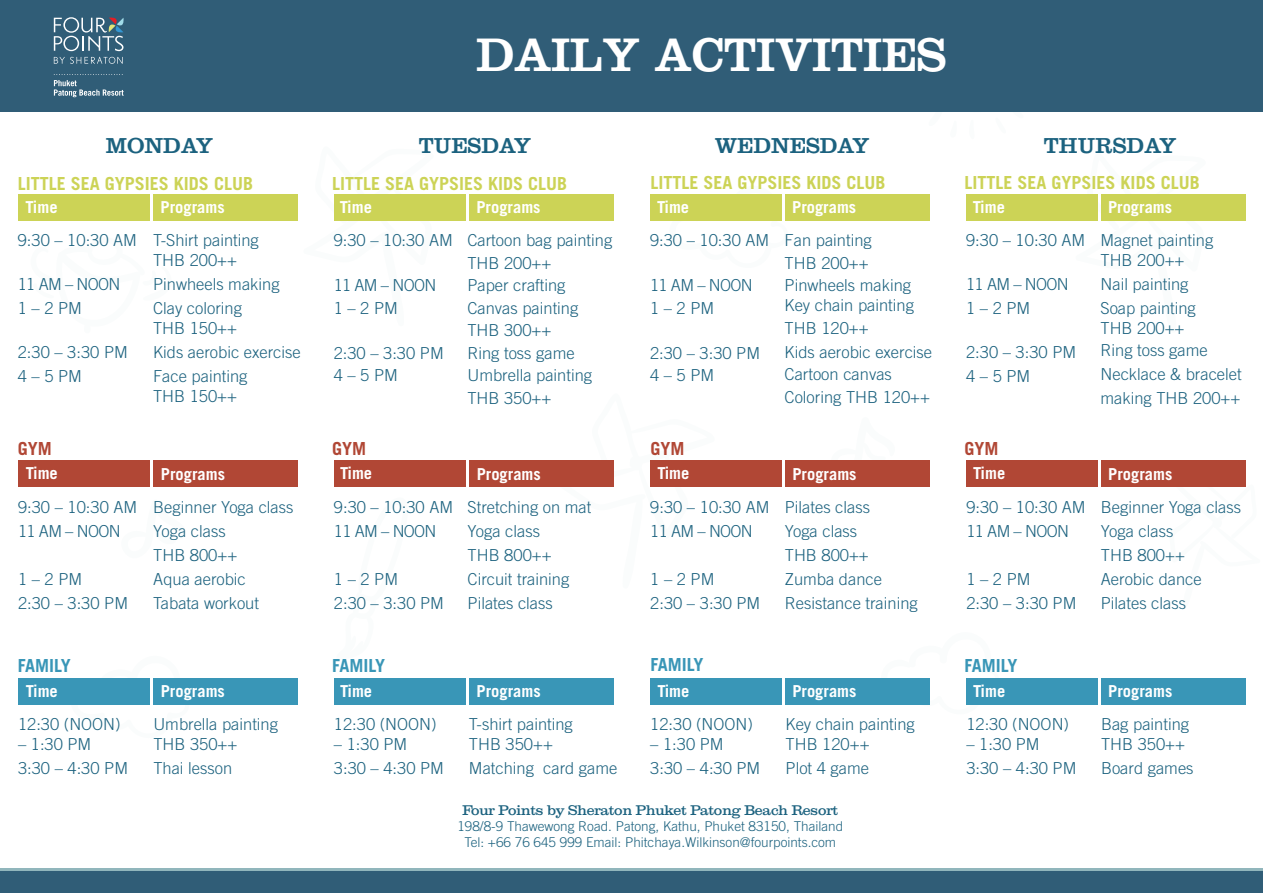
<style>
.page{position:relative;width:1263px;height:893px;background:#fff}
.page>*{position:absolute;margin:0;border:0;box-sizing:border-box;transform-origin:0 0}
.t1{font:48.9px "Clarendon LT Std";letter-spacing:-.01em;color:#fff}
.t2{font:22.5px "Clarendon LT Std";color:#1c627f}
.t3{font:700 18px "Trade Gothic LT Std";color:#ccd356}
.t4{font:700 18px "Trade Gothic LT Std";color:#3996b7}
.t5{font:700 18px "Trade Gothic LT Std";color:#b14735}
.t6{font:300 16.5px/24px "Trade Gothic LT Std";color:#1c627f}
.t7{font:700 16.5px "Trade Gothic LT Std";color:#fff}
.t8{font:300 16.5px/24px "Trade Gothic LT Std";letter-spacing:-.04em;color:#1c627f}
.t9{font:300 13.5px/16.2px "Trade Gothic LT Std";color:#1c627f;text-align:center}
.t10{font:13.5px "Clarxndon";color:#1c627f}
</style>
<div class="page">
<svg style="left:334px;top:194px;width:100px;height:1px"></svg>
<svg style="left:1075px;top:194px;width:131px;height:1px"></svg>
<svg style="left:669px;top:194px;width:120px;height:1px"></svg>
<svg style="left:880px;top:704px;width:120px;height:1px"></svg>
<svg style="left:70px;top:704px;width:120px;height:1px"></svg>
<div style="left:0;top:0;width:1263px;height:112px;background:#305d77"></div>
<div style="left:18px;top:195px;width:131px;height:26px;background:#ccd356"></div>
<div style="left:18px;top:460px;width:131px;height:27px;background:#b14735"></div>
<div style="left:18px;top:678px;width:132px;height:26px;background:#3996b7"></div>
<div style="left:153px;top:195px;width:144px;height:26px;background:#ccd356"></div>
<div style="left:153px;top:460px;width:144px;height:27px;background:#b14735"></div>
<div style="left:153px;top:678px;width:144px;height:26px;background:#3996b7"></div>
<div style="left:334px;top:195px;width:131px;height:26px;background:#ccd356"></div>
<div style="left:334px;top:460px;width:131px;height:27px;background:#b14735"></div>
<div style="left:334px;top:678px;width:131px;height:26px;background:#3996b7"></div>
<div style="left:469px;top:195px;width:144px;height:26px;background:#ccd356"></div>
<div style="left:469px;top:460px;width:144px;height:27px;background:#b14735"></div>
<div style="left:469px;top:678px;width:144px;height:26px;background:#3996b7"></div>
<div style="left:650px;top:195px;width:132px;height:26px;background:#ccd356"></div>
<div style="left:650px;top:460px;width:132px;height:27px;background:#b14735"></div>
<div style="left:650px;top:678px;width:132px;height:26px;background:#3996b7"></div>
<div style="left:785px;top:195px;width:145px;height:26px;background:#ccd356"></div>
<div style="left:785px;top:460px;width:145px;height:27px;background:#b14735"></div>
<div style="left:786px;top:678px;width:144px;height:26px;background:#3996b7"></div>
<div style="left:966px;top:195px;width:132px;height:26px;background:#ccd356"></div>
<div style="left:966px;top:460px;width:132px;height:27px;background:#b14735"></div>
<div style="left:966px;top:678px;width:132px;height:26px;background:#3996b7"></div>
<div style="left:1101px;top:195px;width:145px;height:26px;background:#ccd356"></div>
<div style="left:1101px;top:460px;width:145px;height:27px;background:#b14735"></div>
<div style="left:1101px;top:678px;width:145px;height:26px;background:#3996b7"></div>
<svg style="left:53px;top:17px;width:71px;height:80px"></svg>
<div style="left:1px;top:871px;width:1262px;height:22px;background:#305d77"></div>
<hr style="left:1px;top:868px;width:1262px;height:3px;background:#91b6bc">
<h1 class="t1" style="left:476px;top:26px;width:472px">DAILY ACTIVITIES</h1>
<h2 class="t2" style="left:106px;top:133px;width:109px">MONDAY</h2>
<h2 class="t2" style="left:419px;top:133px;width:114px">TUESDAY</h2>
<h2 class="t2" style="left:715px;top:133px;width:157px">WEDNESDAY</h2>
<h2 class="t2" style="left:1044px;top:133px;width:134px">THURSDAY</h2>
<p class="t3" style="left:18px;top:172px;width:237px">LITTLE SEA GYPSIES KIDS CLUB</p>
<p class="t3" style="left:650px;top:172px;width:237px">LITTLE SEA GYPSIES KIDS CLUB</p>
<p class="t3" style="left:964px;top:172px;width:237px">LITTLE SEA GYPSIES KIDS CLUB</p>
<p class="t3" style="left:332px;top:172px;width:237px">LITTLE SEA GYPSIES KIDS CLUB</p>
<p class="t7" style="left:26px;top:197px;width:34px">Time</p>
<p class="t7" style="left:340px;top:197px;width:34px">Time</p>
<p class="t7" style="left:657px;top:197px;width:34px">Time</p>
<p class="t7" style="left:973px;top:197px;width:34px">Time</p>
<p class="t7" style="left:161px;top:197px;width:66px">Programs</p>
<p class="t7" style="left:476px;top:197px;width:66px">Programs</p>
<p class="t7" style="left:792px;top:197px;width:66px">Programs</p>
<p class="t7" style="left:1108px;top:197px;width:66px">Programs</p>
<p class="t6" style="left:18px;top:228px;width:121px">9:30 – 10:30 AM</p>
<p class="t8" style="left:18px;top:272px;width:104px">11 AM – NOON<br>1 – 2 PM</p>
<p class="t6" style="left:18px;top:340px;width:112px">2:30 – 3:30 PM<br>4 – 5 PM</p>
<p class="t6" style="left:153px;top:230px;width:107px;line-height:19.8px">T-Shirt painting<br>THB 200++</p>
<p class="t6" style="left:153px;top:272px;width:128px">Pinwheels making<br>Clay coloring</p>
<p class="t6" style="left:153px;top:316px;width:149px">THB 150++<br>Kids aerobic exercise<br>Face painting</p>
<p class="t6" style="left:153px;top:383px;width:86px">THB 150++</p>
<p class="t6" style="left:334px;top:228px;width:121px">9:30 – 10:30 AM</p>
<p class="t8" style="left:334px;top:274px;width:104px;line-height:22.5px">11 AM – NOON<br>1 – 2 PM</p>
<p class="t6" style="left:334px;top:341px;width:112px;line-height:22.5px">2:30 – 3:30 PM<br>4 – 5 PM</p>
<p class="t6" style="left:467px;top:229px;width:146px;line-height:22.5px">Cartoon bag painting<br>THB 200++<br>Paper crafting<br>Canvas painting<br>THB 300++<br>Ring toss game<br>Umbrella painting<br>THB 350++</p>
<p class="t6" style="left:650px;top:228px;width:121px">9:30 – 10:30 AM</p>
<p class="t8" style="left:650px;top:274px;width:104px;line-height:22.5px">11 AM – NOON<br>1 – 2 PM</p>
<p class="t6" style="left:650px;top:341px;width:112px;line-height:22.5px">2:30 – 3:30 PM<br>4 – 5 PM</p>
<p class="t6" style="left:785px;top:229px;width:128px;line-height:22.5px">Fan painting<br>THB 200++<br>Pinwheels making</p>
<p class="t6" style="left:785px;top:294px;width:131px;line-height:22.5px">Key chain painting<br>THB 120++</p>
<p class="t6" style="left:785px;top:340px;width:149px;line-height:22.5px">Kids aerobic exercise<br>Cartoon canvas<br>Coloring THB 120++</p>
<p class="t6" style="left:966px;top:228px;width:121px">9:30 – 10:30 AM</p>
<p class="t8" style="left:966px;top:272px;width:104px">11 AM – NOON<br>1 – 2 PM</p>
<p class="t6" style="left:966px;top:340px;width:112px">2:30 – 3:30 PM<br>4 – 5 PM</p>
<p class="t6" style="left:1100px;top:230px;width:114px;line-height:19.8px">Magnet painting<br>THB 200++</p>
<p class="t6" style="left:1100px;top:272px;width:97px">Nail painting<br>Soap painting</p>
<p class="t6" style="left:1100px;top:316px;width:109px;line-height:22.5px">THB 200++<br>Ring toss game</p>
<p class="t6" style="left:1100px;top:362px;width:143px">Necklace &amp; bracelet making THB 200++</p>
<p class="t5" style="left:18px;top:437px;width:36px">GYM</p>
<p class="t5" style="left:332px;top:437px;width:36px">GYM</p>
<p class="t5" style="left:650px;top:437px;width:36px">GYM</p>
<p class="t5" style="left:964px;top:437px;width:36px">GYM</p>
<p class="t7" style="left:26px;top:463px;width:34px">Time</p>
<p class="t7" style="left:340px;top:463px;width:34px">Time</p>
<p class="t7" style="left:657px;top:463px;width:34px">Time</p>
<p class="t7" style="left:973px;top:463px;width:34px">Time</p>
<p class="t7" style="left:161px;top:464px;width:66px">Programs</p>
<p class="t7" style="left:477px;top:464px;width:66px">Programs</p>
<p class="t7" style="left:792px;top:464px;width:66px">Programs</p>
<p class="t7" style="left:1108px;top:464px;width:66px">Programs</p>
<p class="t8" style="left:18px;top:495px;width:121px">9:30 – 10:30 AM<br>11 AM – NOON</p>
<p class="t6" style="left:18px;top:567px;width:112px">1 – 2 PM<br>2:30 – 3:30 PM</p>
<p class="t6" style="left:468px;top:495px;width:125px">Stretching on mat<br>Yoga class<br>THB 800++<br>Circuit training<br>Pilates class</p>
<p class="t6" style="left:785px;top:495px;width:134px">Pilates class<br>Yoga class<br>THB 800++<br>Zumba dance<br>Resistance training</p>
<p class="t6" style="left:153px;top:495px;width:142px">Beginner Yoga class<br>Yoga class<br>THB 800++<br>Aqua aerobic<br>Tabata workout</p>
<p class="t6" style="left:1101px;top:495px;width:142px">Beginner Yoga class<br>Yoga class<br>THB 800++<br>Aerobic dance<br>Pilates class</p>
<p class="t8" style="left:334px;top:495px;width:121px">9:30 – 10:30 AM<br>11 AM – NOON</p>
<p class="t6" style="left:334px;top:567px;width:112px">1 – 2 PM<br>2:30 – 3:30 PM</p>
<p class="t8" style="left:650px;top:495px;width:121px">9:30 – 10:30 AM<br>11 AM – NOON</p>
<p class="t6" style="left:650px;top:567px;width:112px">1 – 2 PM<br>2:30 – 3:30 PM</p>
<p class="t8" style="left:966px;top:495px;width:121px">9:30 – 10:30 AM<br>11 AM – NOON</p>
<p class="t6" style="left:966px;top:567px;width:112px">1 – 2 PM<br>2:30 – 3:30 PM</p>
<p class="t4" style="left:18px;top:654px;width:55px">FAMILY</p>
<p class="t4" style="left:332px;top:654px;width:55px">FAMILY</p>
<p class="t4" style="left:650px;top:654px;width:55px">FAMILY</p>
<p class="t4" style="left:964px;top:654px;width:55px">FAMILY</p>
<p class="t7" style="left:26px;top:681px;width:34px">Time</p>
<p class="t7" style="left:340px;top:681px;width:34px">Time</p>
<p class="t7" style="left:657px;top:681px;width:34px">Time</p>
<p class="t7" style="left:973px;top:681px;width:34px">Time</p>
<p class="t7" style="left:161px;top:681px;width:66px">Programs</p>
<p class="t7" style="left:477px;top:681px;width:66px">Programs</p>
<p class="t7" style="left:792px;top:681px;width:66px">Programs</p>
<p class="t7" style="left:1108px;top:681px;width:66px">Programs</p>
<p class="t6" style="left:18px;top:712px;width:104px">12:30 (NOON)</p>
<p class="t6" style="left:18px;top:732px;width:112px">– 1:30 PM<br>3:30 – 4:30 PM</p>
<p class="t6" style="left:153px;top:714px;width:126px;line-height:19.8px">Umbrella painting<br>THB 350++</p>
<p class="t6" style="left:153px;top:756px;width:80px">Thai lesson</p>
<p class="t6" style="left:334px;top:712px;width:104px">12:30 (NOON)</p>
<p class="t6" style="left:334px;top:732px;width:112px">– 1:30 PM<br>3:30 – 4:30 PM</p>
<p class="t6" style="left:650px;top:712px;width:104px">12:30 (NOON)</p>
<p class="t6" style="left:650px;top:732px;width:112px">– 1:30 PM<br>3:30 – 4:30 PM</p>
<p class="t6" style="left:785px;top:714px;width:131px;line-height:19.8px">Key chain painting<br>THB 120++</p>
<p class="t6" style="left:785px;top:756px;width:85px">Plot 4 game</p>
<p class="t10" style="left:463px;top:802px;width:377px">Four Points by Sheraton Phuket Patong Beach Resort</p>
<p class="t9" style="left:457px;top:818px;width:387px">198/8-9 Thawewong Road. Patong, Kathu, Phuket 83150, Thailand<br>Tel: +66 76 645 999 Email: Phitchaya.Wilkinson@fourpoints.com</p>
<p class="t6" style="left:469px;top:714px;width:105px;line-height:19.8px">T-shirt painting<br>THB 350++</p>
<p class="t6" style="left:469px;top:756px;width:150px">Matching card game</p>
<p class="t6" style="left:966px;top:712px;width:104px">12:30 (NOON)</p>
<p class="t6" style="left:966px;top:732px;width:112px">– 1:30 PM<br>3:30 – 4:30 PM</p>
<p class="t6" style="left:1101px;top:714px;width:90px;line-height:19.8px">Bag painting<br>THB 350++</p>
<p class="t6" style="left:1101px;top:756px;width:94px">Board games</p>
</div>
